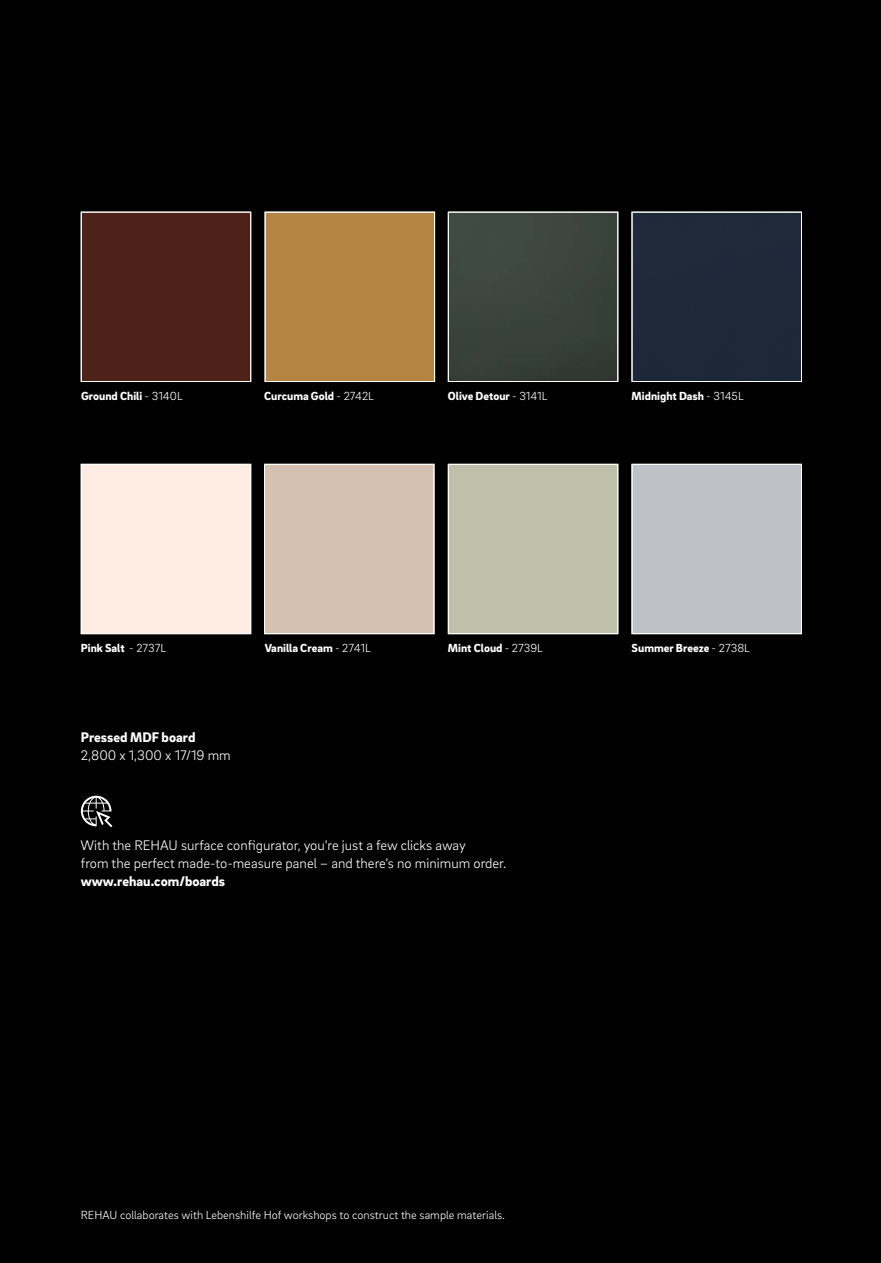
<style>
.page{position:relative;width:881px;height:1263px;background:#fff}
.page>*{position:absolute;margin:0;border:0;box-sizing:border-box;transform-origin:0 0}
._46__Info_text_-_9_5{font:300 14.25px/18px "Brix Sans";color:#fff}
._16__Body_text_-_9_5{font:900 14.25px "Brix Sans";color:#fff}
._16__Body_text_-_9_5-2{font:300 14.25px "Brix Sans";color:#fff}
._16__Body_text_-_9_5-3{font:900 12px "Brix Sans";color:#fff}
._32__Marginal_body_t{font:300 12px "Brix Sans";color:#fff}
.s1{font-weight:300}
</style>
<div class="page">
<div style="left:0;top:0;width:880px;height:1263px;background:#000"></div>
<div style="left:83px;top:214px;width:166px;height:166px;background:#4d2219"></div>
<div style="left:266px;top:214px;width:167px;height:166px;background:#b58543"></div>
<img style="left:450px;top:214px;width:166px;height:166px">
<div style="left:633px;top:214px;width:166px;height:166px;background:#1e2939"></div>
<div style="left:83px;top:466px;width:166px;height:166px;background:#feece2"></div>
<div style="left:266px;top:466px;width:166px;height:166px;background:#d4c1b0"></div>
<div style="left:450px;top:466px;width:166px;height:166px;background:#bec0aa"></div>
<div style="left:633px;top:466px;width:166px;height:166px;background:#bec1c8"></div>
<div style="left:81px;top:212px;width:170px;height:170px;border:1px solid #fff"></div>
<div style="left:264px;top:212px;width:171px;height:170px;border:1px solid #fff"></div>
<div style="left:448px;top:212px;width:170px;height:170px;border:1px solid #fff"></div>
<div style="left:631px;top:212px;width:170px;height:170px;border:1px solid #fff"></div>
<div style="left:81px;top:464px;width:170px;height:170px;border:1px solid #fff"></div>
<div style="left:264px;top:464px;width:170px;height:170px;border:1px solid #fff"></div>
<div style="left:448px;top:464px;width:170px;height:170px;border:1px solid #fff"></div>
<div style="left:631px;top:464px;width:170px;height:170px;border:1px solid #fff"></div>
<svg style="left:81px;top:796px;width:31px;height:31px"></svg>
<p class="_16__Body_text_-_9_5-3" style="left:81px;top:388px;width:103px">Ground Chili <span class="s1">- 3140L</span></p>
<p class="_16__Body_text_-_9_5-3" style="left:264px;top:388px;width:111px">Curcuma Gold <span class="s1">- 2742L</span></p>
<p class="_16__Body_text_-_9_5-3" style="left:448px;top:388px;width:101px">Olive Detour <span class="s1">- 3141L</span></p>
<p class="_16__Body_text_-_9_5-3" style="left:631px;top:388px;width:113px">Midnight Dash <span class="s1">- 3145L</span></p>
<p class="_16__Body_text_-_9_5-3" style="left:81px;top:640px;width:87px">Pink Salt <span class="s1">- 2737L</span></p>
<p class="_16__Body_text_-_9_5-3" style="left:264px;top:640px;width:107px">Vanilla Cream <span class="s1">- 2741L</span></p>
<p class="_16__Body_text_-_9_5-3" style="left:448px;top:640px;width:96px">Mint Cloud <span class="s1">- 2739L</span></p>
<p class="_16__Body_text_-_9_5-3" style="left:631px;top:640px;width:120px">Summer Breeze <span class="s1">- 2738L</span></p>
<p class="_16__Body_text_-_9_5" style="left:81px;top:727px;width:116px">Pressed MDF board</p>
<p class="_16__Body_text_-_9_5-2" style="left:81px;top:746px;width:151px">2,800 x 1,300 x 17/19 mm</p>
<p class="_46__Info_text_-_9_5" style="left:80px;top:835px;width:427px">With the REHAU surface configurator, you’re just a few clicks away<br>from the perfect made-to-measure panel – and there’s no minimum order.</p>
<p class="_16__Body_text_-_9_5" style="left:81px;top:871px;width:146px">www.rehau.com/boards</p>
<p class="_32__Marginal_body_t" style="left:81px;top:1207px;width:425px">REHAU collaborates with Lebenshilfe Hof workshops to construct the sample materials.</p>
</div>
